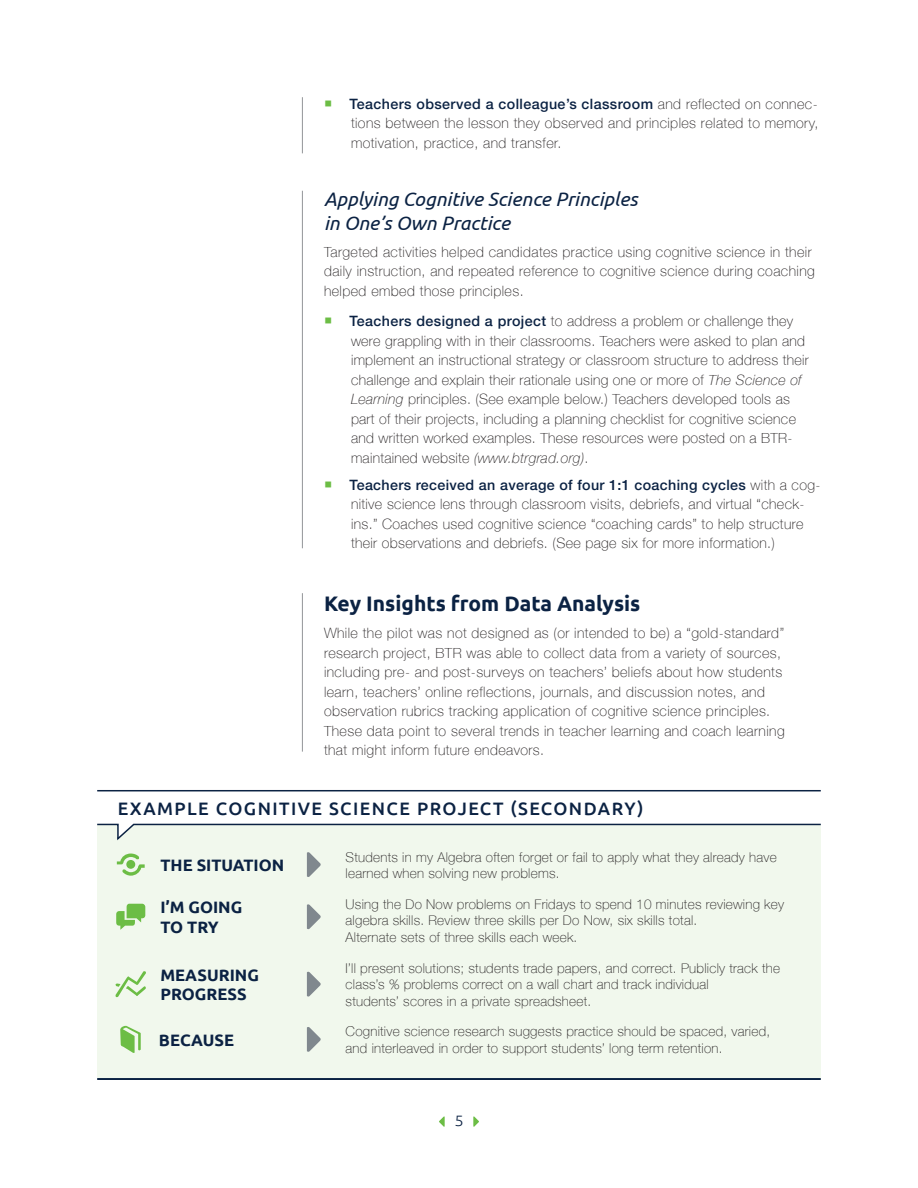
<style>
.page{position:relative;width:918px;height:1188px;background:#fff}
.page>*{position:absolute;margin:0;border:0;box-sizing:border-box;transform-origin:0 0}
.t1{font:700 21px "Ubuntu";color:#0b2243}
.t2{font:italic 19.5px/24px "Ubuntu";color:#0b2243}
.t3{font:500 18px "Ubuntu";letter-spacing:.08em;color:#0b2243}
.t4{font:700 16.5px/19.5px "Ubuntu";color:#0b2243}
.t5{font:300 15px "Ubuntu";color:#0b2243;scale:1.1 1}
.t6{font:100 14.25px/19.5px "Helvetica Neue LT";letter-spacing:.03em;color:#231f20}
.t7{font:100 13.5px/16.5px "Helvetica Neue LT";letter-spacing:.02em;color:#231f20}
.s1{color:#6cbd45}
.s2{font-weight:500;color:#0b2243}
.s3{font-style:italic}
</style>
<div class="page">
<svg style="left:473px;top:1116px;width:6px;height:11px"></svg>
<svg style="left:439px;top:1116px;width:6px;height:11px"></svg>
<div style="left:97px;top:825px;width:724px;height:255px;background:#f1f8ed"></div>
<hr style="left:97px;top:1078px;width:724px;height:2px;background:#0b2243">
<svg style="left:307px;top:852px;width:14px;height:25px"></svg>
<svg style="left:307px;top:971px;width:14px;height:26px"></svg>
<svg style="left:307px;top:904px;width:14px;height:26px"></svg>
<svg style="left:307px;top:1027px;width:14px;height:25px"></svg>
<svg style="left:97px;top:791px;width:724px;height:50px"></svg>
<hr style="left:97px;top:790px;width:724px;height:1px;background:#0b2243">
<hr style="left:302px;top:191px;width:1px;height:357px;background:#939598">
<hr style="left:302px;top:593px;width:1px;height:159px;background:#939598">
<hr style="left:302px;top:97px;width:1px;height:56px;background:#939598">
<svg style="left:116px;top:971px;width:30px;height:26px"></svg>
<svg style="left:117px;top:854px;width:28px;height:22px"></svg>
<svg style="left:116px;top:904px;width:29px;height:26px"></svg>
<svg style="left:120px;top:1025px;width:21px;height:28px"></svg>
<p class="t6" style="left:351px;top:94px;width:469px;text-align:justify;text-indent:-27px"><span class="s1">○</span> <span class="s2">Teachers observed a colleague’s classroom</span> and reflected on connec&shy;tions between the lesson they observed and principles related to memory, motivation, practice, and transfer.</p>
<p class="t2" style="left:324px;top:186px;width:315px">Applying Cognitive Science Principles in One’s Own Practice</p>
<p class="t6" style="left:324px;top:242px;width:492px">Targeted activities helped candidates practice using cognitive science in their daily instruction, and repeated reference to cognitive science during coaching helped embed those principles.</p>
<p class="t6" style="left:351px;top:311px;width:459px;text-indent:-27px"><span class="s1">○</span> <span class="s2">Teachers designed a project</span> to address a problem or challenge they were grappling with in their classrooms. Teachers were asked to plan and implement an instructional strategy or classroom structure to address their challenge and explain their rationale using one or more of <span class="s3">The Science of Learning</span> principles. (See example below.) Teachers developed tools as part of their projects, including a planning checklist for cognitive science and written worked examples. These resources were posted on a BTR&shy;maintained website <span class="s3">(www.btrgrad.org)</span>.</p>
<p class="t6" style="left:351px;top:475px;width:471px;text-indent:-27px"><span class="s1">○</span> <span class="s2">Teachers received an average of four 1:1 coaching cycles</span> with a cog&shy;nitive science lens through classroom visits, debriefs, and virtual “check&shy;ins.” Coaches used cognitive science “coaching cards” to help structure their observations and debriefs. (See page six for more information.)</p>
<p class="t1" style="left:324px;top:591px;width:318px">Key Insights from Data Analysis</p>
<p class="t6" style="left:324px;top:623px;width:462px">While the pilot was not designed as (or intended to be) a “gold-standard” research project, BTR was able to collect data from a variety of sources, including pre- and post-surveys on teachers’ beliefs about how students learn, teachers’ online reflections, journals, and discussion notes, and observation rubrics tracking application of cognitive science principles.<br>These data point to several trends in teacher learning and coach learning that might inform future endeavors.</p>
<p class="t3" style="left:118px;top:798px;width:527px">EXAMPLE COGNITIVE SCIENCE PROJECT (SECONDARY)</p>
<p class="t4" style="left:160px;top:855px;width:125px">THE SITUATION</p>
<p class="t4" style="left:160px;top:898px;width:83px">I’M GOING<br>TO TRY</p>
<p class="t4" style="left:160px;top:965px;width:100px">MEASURING<br>PROGRESS</p>
<p class="t4" style="left:159px;top:1030px;width:77px">BECAUSE</p>
<p class="t7" style="left:346px;top:849px;width:433px">Students in my Algebra often forget or fail to apply what they already have learned when solving new problems.</p>
<p class="t7" style="left:346px;top:896px;width:440px">Using the Do Now problems on Fridays to spend 10 minutes reviewing key algebra skills. Review three skills per Do Now, six skills total.<br>Alternate sets of three skills each week.</p>
<p class="t7" style="left:346px;top:960px;width:436px">I’ll present solutions; students trade papers, and correct. Publicly track the class’s % problems correct on a wall chart and track individual<br>students’ scores in a private spreadsheet.</p>
<p class="t7" style="left:346px;top:1023px;width:426px">Cognitive science research suggests practice should be spaced, varied, and interleaved in order to support students’ long term retention.</p>
<p class="t5" style="left:454px;top:1112px;width:10px">5</p>
</div>
